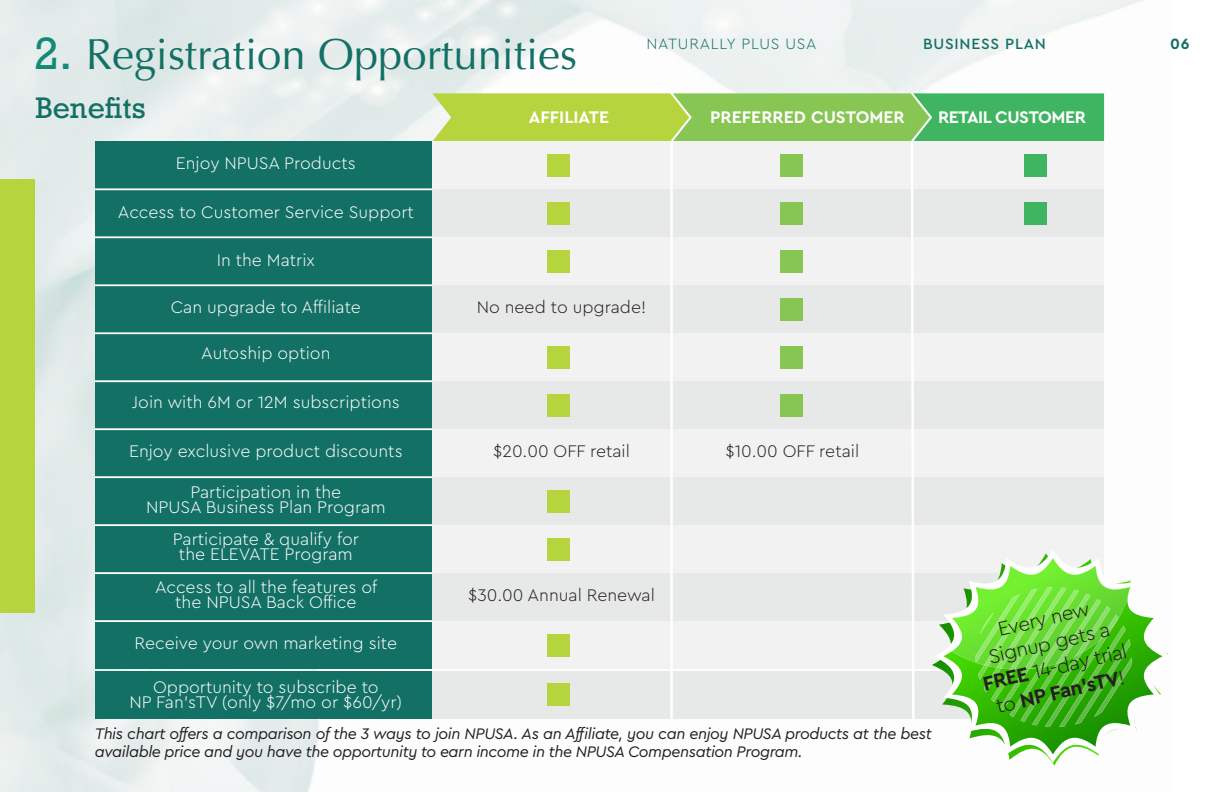
<style>
.page{position:relative;width:1224px;height:792px;background:#fff}
.page>*{position:absolute;margin:0;border:0;box-sizing:border-box;transform-origin:0 0}
.t1{font:43.6px "Optima";color:#137065}
.t2{font:28px "Rockwell";color:#137065}
.t3{font:300 20.8px/24.8px "Cera Pro";color:#231f20;text-align:center}
.t4{font:300 17.6px/15px "Cera Pro";color:#fff;text-align:center}
.t5{font:300 17.6px "Cera Pro";color:#231f20}
.t6{font:700 17.6px "Cera Pro";color:#fff}
.t7{font:700 17.6px "Cera Pro";letter-spacing:-.025em;color:#fff}
.t8{font:italic 16px/18px "Cera Pro";letter-spacing:-.025em;color:#231f20}
.t9{font:300 15.6px "Cera Pro";letter-spacing:.05em;color:#137065}
.t10{font:500 15.6px "Cera Pro";letter-spacing:.05em;color:#137065}
.t11{font:700 15.6px "Cera Pro";color:#137065}
.s1{font-family:"Rockwell";font-size:42.4px;color:#128a75}
.s2{font-weight:700}
</style>
<div class="page">
<img style="left:0;top:0;width:1143px;height:792px">
<div style="left:0;top:179px;width:34px;height:434px;background:#b5d43e"></div>
<div style="left:95px;top:141px;width:337px;height:48px;background:#137065"></div>
<div style="left:95px;top:189px;width:337px;height:48px;background:#137065"></div>
<div style="left:95px;top:237px;width:337px;height:48px;background:#137065"></div>
<div style="left:95px;top:285px;width:337px;height:48px;background:#137065"></div>
<div style="left:95px;top:333px;width:337px;height:48px;background:#137065"></div>
<div style="left:95px;top:381px;width:337px;height:48px;background:#137065"></div>
<div style="left:95px;top:429px;width:337px;height:48px;background:#137065"></div>
<div style="left:95px;top:477px;width:337px;height:48px;background:#137065"></div>
<div style="left:95px;top:525px;width:337px;height:48px;background:#137065"></div>
<div style="left:95px;top:573px;width:337px;height:48px;background:#137065"></div>
<div style="left:95px;top:621px;width:337px;height:48px;background:#137065"></div>
<div style="left:95px;top:671px;width:337px;height:48px;background:#137065"></div>
<hr style="left:95px;top:188px;width:337px;height:2px;background:#fff">
<hr style="left:95px;top:236px;width:337px;height:2px;background:#fff">
<hr style="left:95px;top:284px;width:337px;height:2px;background:#fff">
<hr style="left:95px;top:332px;width:337px;height:2px;background:#fff">
<hr style="left:95px;top:380px;width:337px;height:2px;background:#fff">
<hr style="left:95px;top:428px;width:337px;height:2px;background:#fff">
<hr style="left:95px;top:476px;width:337px;height:2px;background:#fff">
<hr style="left:95px;top:524px;width:337px;height:2px;background:#fff">
<hr style="left:95px;top:572px;width:337px;height:2px;background:#fff">
<hr style="left:95px;top:620px;width:337px;height:2px;background:#fff">
<svg style="left:934px;top:550px;width:235px;height:213px"></svg>
<svg style="left:943px;top:558px;width:219px;height:196px"></svg>
<svg style="left:432px;top:93px;width:700px;height:634px"></svg>
<h1 class="t1" style="left:34px;top:29px;width:544px"><span class="s1">2.</span> Registration Opportunities</h1>
<h2 class="t2" style="left:35px;top:90px;width:112px">Benefits</h2>
<p class="t4" style="left:176px;top:155px;width:181px">Enjoy NPUSA Products</p>
<p class="t9" style="left:646px;top:34px;width:172px">NATURALLY PLUS USA</p>
<p class="t10" style="left:923px;top:34px;width:124px">BUSINESS PLAN</p>
<p class="t11" style="left:1170px;top:34px;width:21px">06</p>
<p class="t6" style="left:529px;top:105px;width:82px">AFFILIATE</p>
<p class="t6" style="left:710px;top:105px;width:196px">PREFERRED CUSTOMER</p>
<p class="t7" style="left:938px;top:105px;width:149px">RETAIL CUSTOMER</p>
<p class="t4" style="left:118px;top:204px;width:298px">Access to Customer Service Support</p>
<p class="t4" style="left:217px;top:252px;width:100px">In the Matrix</p>
<p class="t4" style="left:171px;top:299px;width:192px">Can upgrade to Affiliate</p>
<p class="t5" style="left:477px;top:295px;width:171px">No need to upgrade!</p>
<p class="t4" style="left:201px;top:345px;width:131px">Autoship option</p>
<p class="t4" style="left:132px;top:394px;width:269px">Join with 6M or 12M subscriptions</p>
<p class="t4" style="left:129px;top:442px;width:275px">Enjoy exclusive product discounts</p>
<p class="t4" style="left:146px;top:484px;width:241px">Participation in the<br>NPUSA Business Plan Program</p>
<p class="t4" style="left:173px;top:531px;width:188px">Participate &amp; qualify for the ELEVATE Program</p>
<p class="t4" style="left:155px;top:579px;width:224px">Access to all the features of the NPUSA Back Office</p>
<p class="t4" style="left:135px;top:634px;width:264px">Receive your own marketing site</p>
<p class="t4" style="left:130px;top:679px;width:274px">Opportunity to subscribe to<br>NP Fan’sTV (only $7/mo or $60/yr)</p>
<p class="t5" style="left:493px;top:439px;width:138px">$20.00 OFF retail</p>
<p class="t5" style="left:725px;top:439px;width:135px">$10.00 OFF retail</p>
<p class="t5" style="left:468px;top:583px;width:188px">$30.00 Annual Renewal</p>
<p class="t8" style="left:95px;top:724px;width:839px">This chart offers a comparison of the 3 ways to join NPUSA. As an Affiliate, you can enjoy NPUSA products at the best available price and you have the opportunity to earn income in the NPUSA Compensation Program.</p>
<p class="t3" style="left:969px;top:622px;width:149px;rotate:-13deg">Every new<br>Signup gets a<br><span class="s2">FREE</span> 14-day trial to <span class="s2">NP Fan’sTV</span>!</p>
</div>
